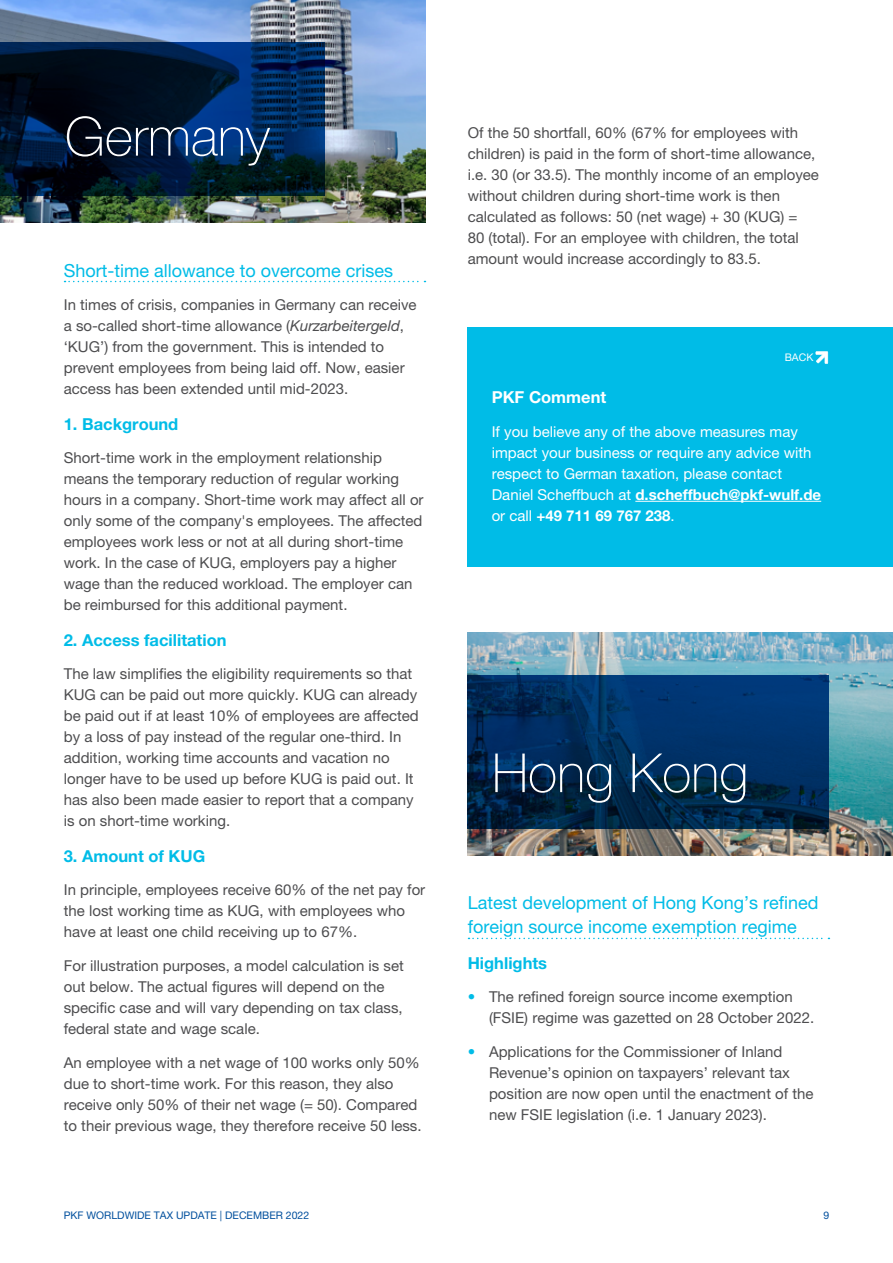
<style>
.page{position:relative;width:893px;height:1263px;background:#fff}
.page>*{position:absolute;margin:0;border:0;box-sizing:border-box;transform-origin:0 0}
.t1{font:100 54px "Helvetica Neue LT Pro";color:#fff}
.t2{font:18px/24px "Helvetica Neue LT Pro";color:#00bce7}
.t3{font:700 16.5px "Helvetica Neue LT Pro";color:#00bce7}
.t4{font:700 16.5px "Helvetica Neue LT Pro";color:#fff}
.t5{font:15px/21px "Helvetica Neue LT Pro";color:#4d4d4f}
.t6{font:15px/21px "Helvetica Neue LT Pro";color:#fff}
.t7{font:10.5px "Helvetica Neue LT Pro";color:#004f9d}
.t8{font:10.5px "Helvetica Neue LT Pro";color:#fff}
.s1{font-style:italic}
.s2{font-weight:700}
.s3{color:#00bce7}
</style>
<div class="page">
<svg style="left:65px;top:281px;width:360px;height:1px"></svg>
<img style="left:0;top:0;width:425px;height:223px">
<svg style="left:0;top:43px;width:325px;height:153px;background:#001a39"></svg>
<div style="left:468px;top:327px;width:425px;height:240px;background:#00bce7"></div>
<hr style="left:635px;top:501px;width:186px;height:1px;background:#fff">
<svg style="left:816px;top:351px;width:12px;height:13px"></svg>
<img style="left:468px;top:633px;width:425px;height:222px">
<svg style="left:468px;top:675px;width:361px;height:153px;background:#002d5b"></svg>
<svg style="left:468px;top:938px;width:361px;height:1px"></svg>
<h1 class="t1" style="left:65px;top:106px;width:207px">Germany</h1>
<p class="t5" style="left:468px;top:122px;width:353px">Of the 50 shortfall, 60% (67% for employees with children) is paid in the form of short-time allowance, i.e. 30 (or 33.5). The monthly income of an employee without children during short-time work is then calculated as follows: 50 (net wage) + 30 (KUG) =<br>80 (total). For an employee with children, the total amount would increase accordingly to 83.5.</p>
<p class="t2" style="left:64px;top:258px;width:331px">Short-time allowance to overcome crises</p>
<p class="t5" style="left:64px;top:294px;width:354px">In times of crisis, companies in Germany can receive a so-called short-time allowance (<span class="s1">Kurzarbeitergeld</span>, ‘KUG’) from the government. This is intended to prevent employees from being laid off. Now, easier access has been extended until mid-2023.</p>
<p class="t3" style="left:64px;top:413px;width:116px">1. Background</p>
<p class="t5" style="left:64px;top:447px;width:361px">Short-time work in the employment relationship means the temporary reduction of regular working hours in a company. Short-time work may affect all or only some of the company's employees. The affected employees work less or not at all during short-time work. In the case of KUG, employers pay a higher wage than the reduced workload. The employer can be reimbursed for this additional payment.</p>
<p class="t3" style="left:64px;top:629px;width:164px">2. Access facilitation</p>
<p class="t5" style="left:64px;top:663px;width:357px">The law simplifies the eligibility requirements so that KUG can be paid out more quickly. KUG can already be paid out if at least 10% of employees are affected by a loss of pay instead of the regular one-third. In addition, working time accounts and vacation no longer have to be used up before KUG is paid out. It has also been made easier to report that a company is on short-time working.</p>
<p class="t3" style="left:64px;top:845px;width:143px">3. Amount of KUG</p>
<p class="t5" style="left:64px;top:879px;width:363px">In principle, employees receive 60% of the net pay for the lost working time as KUG, with employees who have at least one child receiving up to 67%.</p>
<p class="t5" style="left:64px;top:955px;width:342px">For illustration purposes, a model calculation is set out below. The actual figures will depend on the specific case and will vary depending on tax class, federal state and wage scale.</p>
<p class="t5" style="left:64px;top:1052px;width:359px">An employee with a net wage of 100 works only 50% due to short-time work. For this reason, they also receive only 50% of their net wage (= 50). Compared to their previous wage, they therefore receive 50 less.</p>
<p class="t8" style="left:785px;top:350px;width:30px">BACK</p>
<p class="t4" style="left:492px;top:387px;width:116px">PKF Comment</p>
<p class="t6" style="left:492px;top:421px;width:331px">If you believe any of the above measures may impact your business or require any advice with respect to German taxation, please contact Daniel Scheffbuch at <span class="s2">d.scheffbuch@pkf-wulf.de </span>or call <span class="s2">+49 711 69 767 238</span>.</p>
<h1 class="t1" style="left:492px;top:742px;width:258px">Hong Kong</h1>
<p class="t2" style="left:468px;top:891px;width:352px">Latest development of Hong Kong’s refined foreign source income exemption regime</p>
<p class="t3" style="left:468px;top:952px;width:81px">Highlights</p>
<p class="t5" style="left:489px;top:986px;width:327px;text-indent:-21px"><span class="s3">•</span> The refined foreign source income exemption (FSIE) regime was gazetted on 28 October 2022.</p>
<p class="t5" style="left:489px;top:1041px;width:326px;text-indent:-21px"><span class="s3">•</span> Applications for the Commissioner of Inland Revenue’s opinion on taxpayers’ relevant tax position are now open until the enactment of the new FSIE legislation (i.e. 1 January 2023).</p>
<p class="t7" style="left:64px;top:1209px;width:247px">PKF WORLDWIDE TAX UPDATE | DECEMBER 2022</p>
<p class="t7" style="left:823px;top:1209px;width:7px">9</p>
</div>
